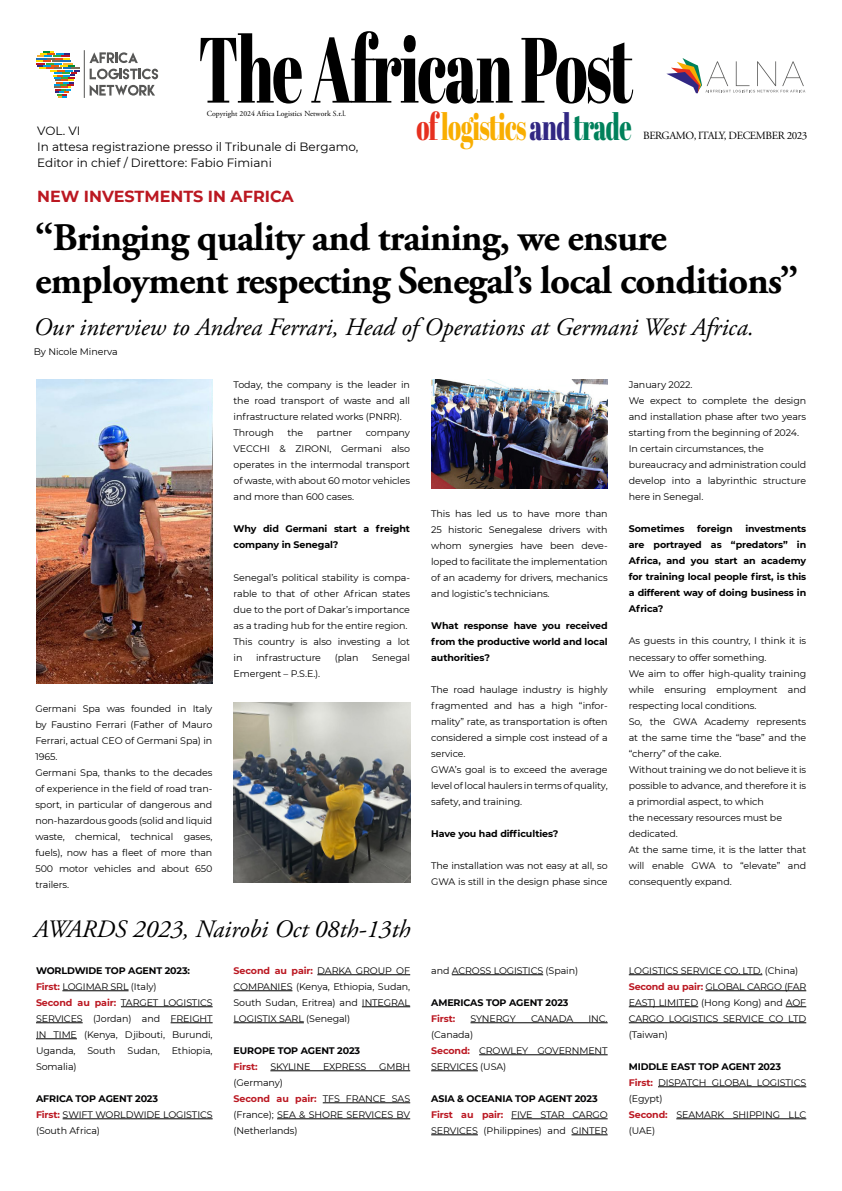
<style>
.page{position:relative;width:842px;height:1191px;background:#fff}
.page>*{position:absolute;margin:0;border:0;box-sizing:border-box;transform-origin:0 0}
.t1{font:92.4px "Abril Fatface";letter-spacing:-.025em;color:#000;scale:.64 1}
.t2{font:700 39px/43px "Adobe Garamond Pro";letter-spacing:-.02em;color:#000}
.t3{font:37.2px "Abril Fatface";letter-spacing:-.025em;color:#f9ae00;scale:.64 1}
.t4{font:italic 25px "Adobe Garamond Pro";color:#000}
.t5{font:700 16px "Montserrat";color:#bb1821}
.t6{font:12px/16px "Montserrat";color:#000}
.t7{font:11px "Adobe Garamond Pro";letter-spacing:-.04em;color:#000}
.t8{font:9.5px/16px "Montserrat";letter-spacing:-.01em;color:#000}
.t9{font:700 9.5px/16px "Montserrat";letter-spacing:-.01em;color:#000;text-align:justify}
.t10{font:700 9.5px "Montserrat";letter-spacing:-.01em;color:#020203}
.t11{font:700 9.5px "Montserrat";letter-spacing:-.01em;color:#bb1822}
.t12{font:7.7px "Adobe Garamond Pro";color:#000}
.s1{color:#e6301f}
.s2{color:#312783}
.s3{color:#00815b}
.s4{font-weight:700;color:#020203}
.s5{font-weight:700;color:#bb1822}
</style>
<div class="page">
<svg style="left:89px;top:52px;width:49px;height:11px"></svg>
<svg style="left:90px;top:69px;width:68px;height:10px"></svg>
<svg style="left:90px;top:85px;width:65px;height:11px"></svg>
<svg style="left:36px;top:51px;width:44px;height:47px"></svg>
<hr style="left:84px;top:50px;width:1px;height:48px;background:#575756">
<svg style="left:666px;top:58px;width:139px;height:35px"></svg>
<img style="left:36px;top:379px;width:177px;height:304px">
<img style="left:233px;top:702px;width:177px;height:181px">
<img style="left:431px;top:379px;width:177px;height:110px">
<hr style="left:62px;top:990px;width:67px;height:1px;background:#000">
<hr style="left:121px;top:1006px;width:92px;height:1px;background:#000">
<hr style="left:36px;top:1022px;width:47px;height:1px;background:#000">
<hr style="left:171px;top:1022px;width:42px;height:1px;background:#000">
<hr style="left:36px;top:1038px;width:41px;height:1px;background:#000">
<hr style="left:63px;top:1118px;width:150px;height:1px;background:#000">
<hr style="left:317px;top:974px;width:93px;height:1px;background:#000">
<hr style="left:234px;top:990px;width:58px;height:1px;background:#000">
<hr style="left:362px;top:1006px;width:48px;height:1px;background:#000">
<hr style="left:234px;top:1022px;width:70px;height:1px;background:#000">
<hr style="left:270px;top:1070px;width:140px;height:1px;background:#000">
<hr style="left:323px;top:1102px;width:87px;height:1px;background:#000">
<hr style="left:277px;top:1118px;width:133px;height:1px;background:#000">
<hr style="left:452px;top:974px;width:91px;height:1px;background:#000">
<hr style="left:470px;top:1022px;width:138px;height:1px;background:#000">
<hr style="left:479px;top:1054px;width:129px;height:1px;background:#000">
<hr style="left:431px;top:1070px;width:47px;height:1px;background:#000">
<hr style="left:511px;top:1118px;width:97px;height:1px;background:#000">
<hr style="left:431px;top:1134px;width:47px;height:1px;background:#000">
<hr style="left:571px;top:1134px;width:37px;height:1px;background:#000">
<hr style="left:629px;top:974px;width:133px;height:1px;background:#000">
<hr style="left:705px;top:990px;width:101px;height:1px;background:#000">
<hr style="left:629px;top:1006px;width:69px;height:1px;background:#000">
<svg style="left:786px;top:1006px;width:20px;height:1px"></svg>
<hr style="left:629px;top:1022px;width:177px;height:1px;background:#000">
<hr style="left:658px;top:1086px;width:148px;height:1px;background:#000">
<hr style="left:676px;top:1118px;width:130px;height:1px;background:#000">
<h1 class="t1" style="left:198px;top:5px;width:681px">The African Post</h1>
<p class="t12" style="left:207px;top:109px;width:141px">Copyright 2024 Africa Logistics Network S.r.l.</p>
<h3 class="t3" style="left:417px;top:100px;width:338px"><span class="s1">of</span> logistics<span class="s2">and</span> <span class="s3">trade</span></h3>
<p class="t6" style="left:37px;top:123px;width:323px">VOL. VI<br>In attesa registrazione presso il Tribunale di Bergamo,<br>Editor in chief / Direttore: Fabio Fimiani</p>
<h3 class="t5" style="left:37px;top:184px;width:258px">NEW INVESTMENTS IN AFRICA</h3>
<p class="t7" style="left:643px;top:129px;width:166px">BERGAMO, ITALY, DECEMBER 2023</p>
<h2 class="t2" style="left:35px;top:217px;width:764px">“Bringing quality and training, we ensure employment respecting Senegal’s local conditions”</h2>
<h3 class="t4" style="left:34px;top:312px;width:722px">Our interview to Andrea Ferrari, Head of Operations at Germani West Africa.</h3>
<p class="t8" style="left:34px;top:343px;width:85px">By Nicole Minerva</p>
<p class="t8" style="left:35px;top:700px;width:178px">Germani Spa was founded in Italy by Faustino Ferrari (Father of Mauro<br>Ferrari, actual CEO of Germani Spa) in<br>1965.<br>Germani Spa, thanks to the decades of experience in the field of road tran&shy;sport, in particular of dangerous and non-hazardous goods (solid and liquid waste, chemical, technical gases, fuels), now has a fleet of more than<br>500 motor vehicles and about 650 trailers.</p>
<p class="t8" style="left:234px;top:377px;width:178px">Today, the company is the leader in the road transport of waste and all infrastructure related works (PNRR).<br>Through</p>
<p class="t8" style="left:287px;top:425px;width:17px">the</p>
<p class="t8" style="left:317px;top:425px;width:37px">partner</p>
<p class="t8" style="left:234px;top:425px;width:178px;text-align:justify;text-indent:132px">company VECCHI &amp; ZIRONI, Germani also operates in the intermodal transport of waste, with about 60 motor vehicles and more than 600 cases.</p>
<p class="t9" style="left:234px;top:520px;width:178px">Why did Germani start a freight company in Senegal?</p>
<p class="t8" style="left:234px;top:569px;width:178px">Senegal’s political stability is compa&shy;rable to that of other African states due to the port of Dakar’s importance as a trading hub for the entire region.<br>This country is also investing a lot in</p>
<p class="t8" style="left:256px;top:649px;width:66px">infrastructure</p>
<p class="t8" style="left:335px;top:649px;width:25px">(plan</p>
<p class="t8" style="left:372px;top:649px;width:39px">Senegal</p>
<p class="t8" style="left:234px;top:665px;width:88px">Emergent – P.S.E.).</p>
<h3 class="t4" style="left:34px;top:914px;width:378px">AWARDS 2023, Nairobi Oct 08th-13th</h3>
<p class="t8" style="left:36px;top:962px;width:178px"><span class="s4">WORLDWIDE TOP AGENT 2023:<br></span><span class="s5">First:</span> LOGIMAR SRL (Italy)<br><span class="s5">Second au pair:</span> TARGET LOGISTICS<br>SERVICES (Jordan) and FREIGHT<br>IN TIME (Kenya, Djibouti, Burundi,<br>Uganda,</p>
<p class="t8" style="left:88px;top:1042px;width:30px">South</p>
<p class="t8" style="left:128px;top:1042px;width:34px">Sudan,</p>
<p class="t8" style="left:172px;top:1042px;width:42px">Ethiopia,</p>
<p class="t8" style="left:36px;top:1058px;width:42px">Somalia)</p>
<p class="t8" style="left:36px;top:1090px;width:178px"><span class="s4">AFRICA TOP AGENT 2023<br></span><span class="s5">First:</span> SWIFT WORLDWIDE LOGISTICS (South Africa)</p>
<p class="t8" style="left:234px;top:962px;width:178px;text-align:justify"><span class="s5">Second au pair:</span> DARKA GROUP OF COMPANIES (Kenya, Ethiopia, Sudan, South Sudan, Eritrea) and INTEGRAL LOGISTIX SARL (Senegal)</p>
<p class="t10" style="left:234px;top:1043px;width:128px">EUROPE TOP AGENT 2023</p>
<p class="t11" style="left:234px;top:1059px;width:26px">First:</p>
<p class="t8" style="left:270px;top:1058px;width:42px">SKYLINE</p>
<p class="t8" style="left:323px;top:1058px;width:45px">EXPRESS</p>
<p class="t8" style="left:379px;top:1058px;width:33px">GMBH</p>
<p class="t8" style="left:234px;top:1074px;width:178px">(Germany)<br><span class="s5">Second au pair:</span> TFS FRANCE SAS (France); SEA &amp; SHORE SERVICES BV (Netherlands)</p>
<p class="t8" style="left:431px;top:505px;width:178px;text-align:justify">This has led us to have more than 25 historic Senegalese drivers with whom synergies have been deve&shy;loped to facilitate the implementation of an academy for drivers, mechanics and logistic’s technicians.</p>
<p class="t9" style="left:431px;top:617px;width:178px">What response have you received from the productive world and local authorities?</p>
<p class="t8" style="left:431px;top:681px;width:178px">The road haulage industry is highly fragmented and has a high “infor&shy;mality” rate, as transportation is often considered a simple cost instead of a service.<br>GWA’s goal is to exceed the average level of local haulers in terms of quality, safety, and training.</p>
<p class="t9" style="left:431px;top:825px;width:129px">Have you had difficulties?</p>
<p class="t8" style="left:431px;top:857px;width:178px">The installation was not easy at all, so<br>GWA is still in the design phase since</p>
<p class="t8" style="left:431px;top:962px;width:148px">and ACROSS LOGISTICS (Spain)</p>
<p class="t10" style="left:431px;top:995px;width:139px">AMERICAS TOP AGENT 2023</p>
<p class="t11" style="left:431px;top:1011px;width:26px">First:</p>
<p class="t8" style="left:470px;top:1010px;width:47px">SYNERGY</p>
<p class="t8" style="left:531px;top:1010px;width:44px">CANADA</p>
<p class="t8" style="left:588px;top:1010px;width:21px">INC.</p>
<p class="t8" style="left:431px;top:1026px;width:178px">(Canada)<br><span class="s5">Second:</span> CROWLEY GOVERNMENT<br>SERVICES (USA)</p>
<p class="t8" style="left:431px;top:1090px;width:178px"><span class="s4">ASIA &amp; OCEANIA TOP AGENT 2023<br></span><span class="s5">First au pair:</span> FIVE STAR CARGO<br>SERVICES (Philippines) and GINTER</p>
<p class="t8" style="left:629px;top:377px;width:179px">January 2022.<br>We expect to complete the design and installation phase after two years starting from the beginning of 2024.<br>In certain circumstances, the bureaucracy and administration could develop into a labyrinthic structure here in Senegal.</p>
<p class="t9" style="left:629px;top:520px;width:57px">Sometimes</p>
<p class="t9" style="left:697px;top:520px;width:37px">foreign</p>
<p class="t9" style="left:629px;top:520px;width:179px;text-indent:117px">investments are portrayed as “predators” in Africa, and you start an academy for training local people first, is this a different way of doing business in Africa?</p>
<p class="t8" style="left:629px;top:633px;width:179px">As guests in this country, I think it is necessary to offer something.<br>We aim to offer high-quality training while ensuring employment and respecting local conditions.<br>So, the GWA Academy represents at the same time the “base” and the “cherry” of the cake.<br>Without training we do not believe it is possible to advance, and therefore it is a primordial aspect, to which<br>the necessary resources must be dedicated.<br>At the same time, it is the latter that will enable GWA to “elevate” and consequently expand.</p>
<p class="t8" style="left:629px;top:962px;width:179px">LOGISTICS SERVICE CO. LTD. (China)<br><span class="s5">Second au pair:</span> GLOBAL CARGO (FAR<br>EAST) LIMITED (Hong Kong) and AOF<br>CARGO LOGISTICS SERVICE CO LTD (Taiwan)</p>
<p class="t8" style="left:629px;top:1058px;width:179px"><span class="s4">MIDDLE EAST TOP AGENT 2023<br></span><span class="s5">First:</span> DISPATCH GLOBAL LOGISTICS (Egypt)<br><span class="s5">Second:</span> SEAMARK SHIPPING LLC (UAE)</p>
</div>
